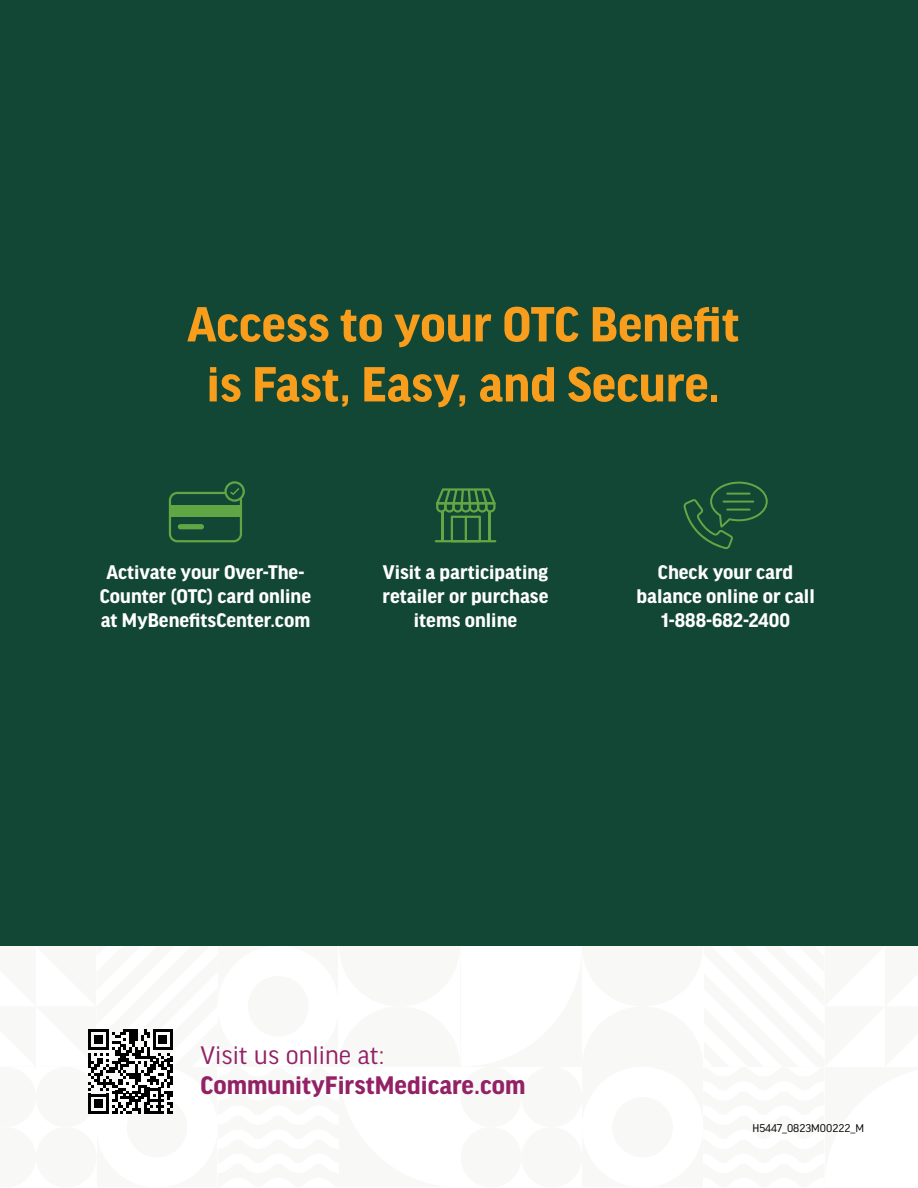
<style>
.page{position:relative;width:918px;height:1188px;background:#fff}
.page>*{position:absolute;margin:0;border:0;box-sizing:border-box;transform-origin:0 0}
.t1{font:700 52.5px/60px "Good Headline Pro";color:#f99d1c;text-align:center}
.t2{font:700 27px "Good Headline Pro";color:#932166}
.t3{font:27px "Good Headline Pro";color:#932166}
.t4{font:700 21px/24px "Good Headline Pro";color:#fff;text-align:center}
.t5{font:12px "Good Headline Pro";color:#000}
</style>
<div class="page">
<div style="left:0;top:0;width:918px;height:946px;background:#114734"></div>
<svg style="left:88px;top:1029px;width:85px;height:85px"></svg>
<svg style="left:683px;top:482px;width:85px;height:67px"></svg>
<hr style="left:726px;top:493px;width:25px;height:2px;background:#62a744">
<hr style="left:723px;top:501px;width:31px;height:2px;background:#62a744">
<hr style="left:726px;top:509px;width:25px;height:2px;background:#62a744">
<hr style="left:435px;top:540px;width:61px;height:2px;background:#62a744">
<svg style="left:436px;top:488px;width:60px;height:53px"></svg>
<div style="left:169px;top:492px;width:73px;height:50px;border:2px solid #61a645;border-radius:7px"></div>
<div style="left:169px;top:505px;width:73px;height:12px;background:#61a645"></div>
<div style="left:178px;top:524px;width:26px;height:5px;background:#61a645;border-radius:3px"></div>
<svg style="left:226px;top:482px;width:18px;height:19px"></svg>
<div style="left:224px;top:481px;width:21px;height:21px;border:2px solid #61a645;border-radius:50%"></div>
<svg style="left:229px;top:487px;width:12px;height:9px"></svg>
<h1 class="t1" style="left:187px;top:296px;width:554px">Access to your OTC Benefit is Fast, Easy, and Secure.</h1>
<p class="t4" style="left:100px;top:561px;width:213px">Activate your Over-The-<br>Counter (OTC) card online at MyBenefitsCenter.com</p>
<p class="t4" style="left:383px;top:561px;width:167px">Visit a participating retailer or purchase items online</p>
<p class="t4" style="left:636px;top:561px;width:180px">Check your card balance online or call<br>1-888-682-2400</p>
<p class="t3" style="left:201px;top:1042px;width:185px">Visit us online at:</p>
<p class="t2" style="left:201px;top:1073px;width:326px">CommunityFirstMedicare.com</p>
<p class="t5" style="left:753px;top:1123px;width:113px">H5447_0823M00222_M</p>
</div>
